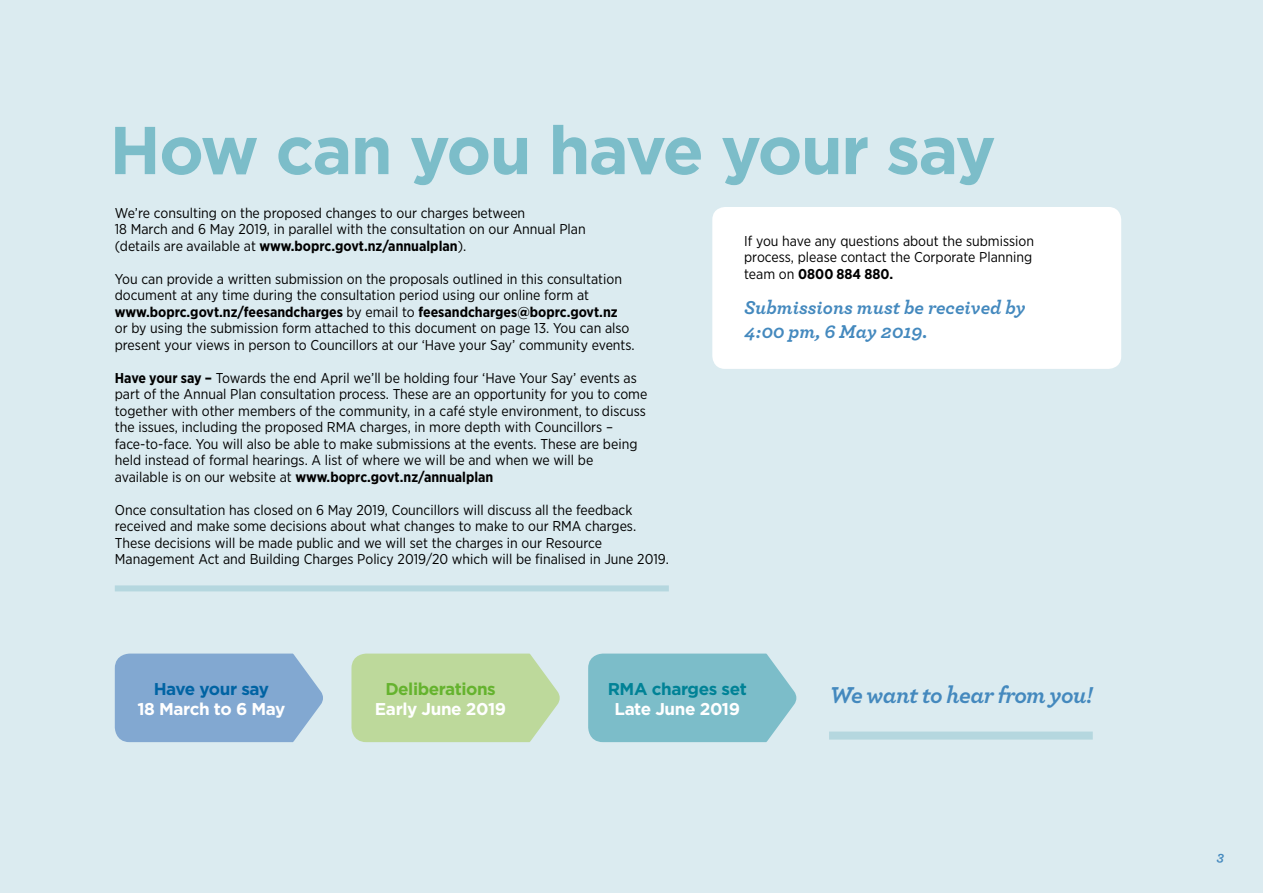
<style>
.page{position:relative;width:1263px;height:893px;background:#dbebf0}
.page>*{position:absolute;margin:0;border:0;box-sizing:border-box;transform-origin:0 0}
.t1{font:700 67.5px "Gotham";letter-spacing:-.025em;color:#7cbdc9}
.t2{font:italic 700 24.15px "Archer";letter-spacing:-.025em;color:#4489be}
.t3{font:italic 700 19.5px/23.4px "Archer";color:#4489be}
.t4{font:700 17.1px "Gotham";letter-spacing:-.025em;color:#fff}
.t5{font:700 17.1px "Gotham";letter-spacing:-.025em;color:#65b32e}
.t6{font:700 17.1px "Gotham";letter-spacing:-.025em;color:#008296}
.t7{font:700 17.1px "Gotham";letter-spacing:-.035em;color:#0063a3}
.t8{font:14.25px/16.5px "Gotham Narrow";color:#000}
.t9{font:italic 700 13.5px "Archer";color:#4489be}
.s1{font-weight:700}
</style>
<div class="page">
<div style="left:115px;top:585px;width:554px;height:6px;background:#b5d7df"></div>
<div style="left:712px;top:207px;width:409px;height:162px;background:#fff;border-radius:13px"></div>
<div style="left:115px;top:654px;width:208px;height:88px;background:#82a8d1"></div>
<svg style="left:351px;top:654px;width:209px;height:88px;background:#bfdaa1"></svg>
<svg style="left:588px;top:654px;width:208px;height:88px;background:#82c0cb"></svg>
<div style="left:829px;top:731px;width:264px;height:9px;background:#b5d7df"></div>
<h1 class="t1" style="left:109px;top:105px;width:888px">How can you have your say</h1>
<p class="t8" style="left:115px;top:204px;width:472px">We’re consulting on the proposed changes to our charges between<br>18 March and 6 May 2019, in parallel with the consultation on our Annual Plan (details are available at <span class="s1">www.boprc.govt.nz/annualplan</span>).</p>
<p class="t8" style="left:115px;top:270px;width:521px">You can provide a written submission on the proposals outlined in this consultation document at any time during the consultation period using our online form at <span class="s1">www.boprc.govt.nz/feesandcharges</span> by email to <span class="s1">feesandcharges@boprc.govt.nz<br></span>or by using the submission form attached to this document on page 13. You can also present your views in person to Councillors at our ‘Have your Say’ community events.</p>
<p class="t8" style="left:115px;top:369px;width:534px"><span class="s1">Have your say –</span> Towards the end April we’ll be holding four ‘Have Your Say’ events as part of the Annual Plan consultation process. These are an opportunity for you to come together with other members of the community, in a café style environment, to discuss the issues, including the proposed RMA charges, in more depth with Councillors – face-to-face. You will also be able to make submissions at the events. These are being held instead of formal hearings. A list of where we will be and when we will be available is on our website at <span class="s1">www.boprc.govt.nz/annualplan</span></p>
<p class="t8" style="left:115px;top:501px;width:555px">Once consultation has closed on 6 May 2019, Councillors will discuss all the feedback received and make some decisions about what changes to make to our RMA charges.<br>These decisions will be made public and we will set the charges in our Resource Management Act and Building Charges Policy 2019/20 which will be finalised in June 2019.</p>
<p class="t8" style="left:744px;top:232px;width:291px">If you have any questions about the submission process, please contact the Corporate Planning team on <span class="s1">0800 884 880.</span></p>
<h3 class="t3" style="left:744px;top:295px;width:283px">Submissions must be received by<br>4:00 pm, 6 May 2019.</h3>
<p class="t7" style="left:154px;top:678px;width:117px">Have your say</p>
<p class="t4" style="left:137px;top:698px;width:150px">18 March to 6 May</p>
<p class="t5" style="left:385px;top:678px;width:112px">Deliberations</p>
<p class="t4" style="left:375px;top:698px;width:133px">Early June 2019</p>
<p class="t6" style="left:608px;top:678px;width:141px">RMA charges set</p>
<p class="t4" style="left:614px;top:698px;width:127px">Late June 2019</p>
<h2 class="t2" style="left:829px;top:676px;width:265px">We want to hear from you!</h2>
<p class="t9" style="left:1217px;top:846px;width:8px">3</p>
</div>
